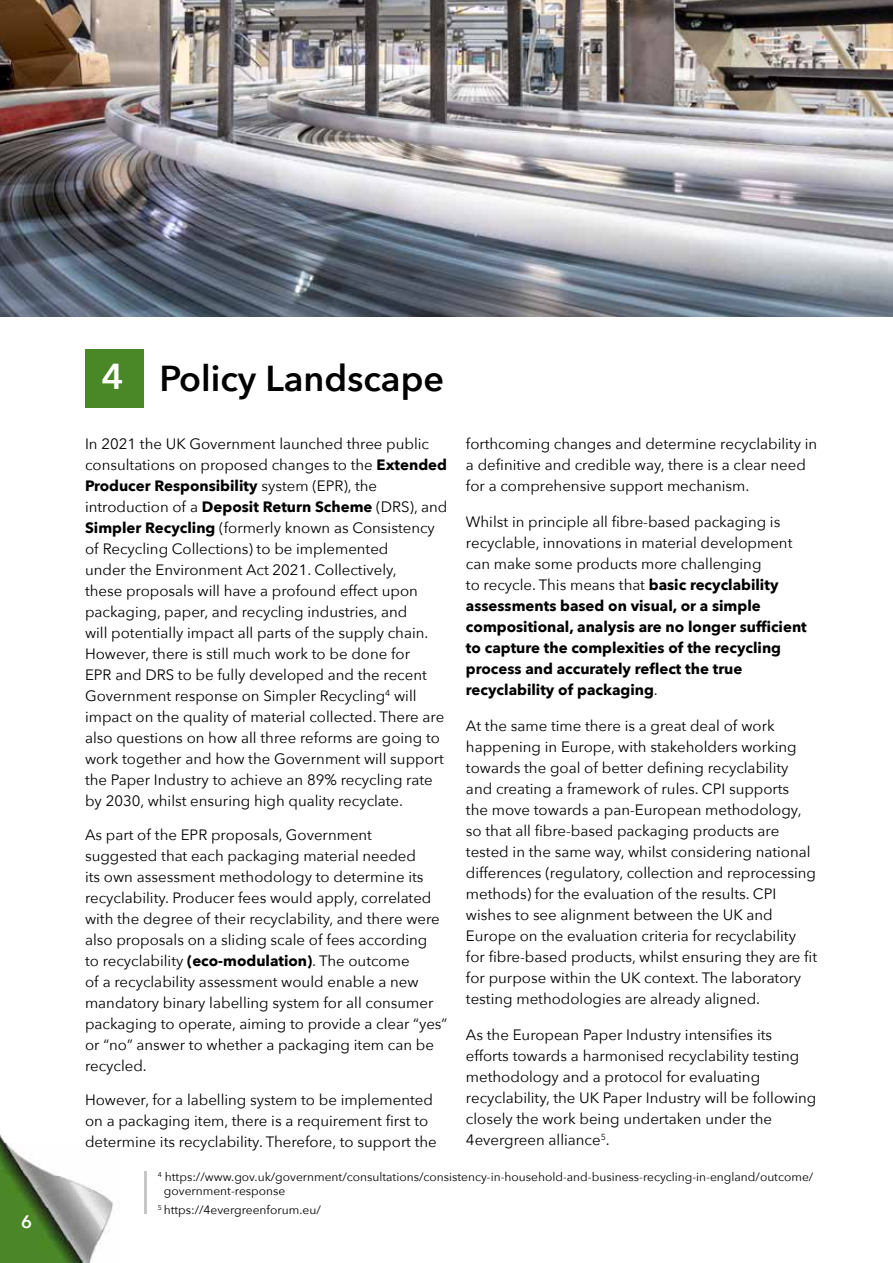
<style>
.page{position:relative;width:893px;height:1263px;background:#fff}
.page>*{position:absolute;margin:0;border:0;box-sizing:border-box;transform-origin:0 0}
.t1{font:600 36px "Avenir Next";color:#000}
.t2{font:600 18px "Avenir Next";color:#fff}
.t3{font:15px/21px "Avenir Next";color:#000}
.t4{font:700 15px/21px "Avenir Next";color:#000}
.t5{font:12px/13.5px "Avenir Next";color:#000}
.s1{color:#fff}
.s2{font-weight:700}
.s3{font-weight:400}
</style>
<div class="page">
<img style="left:0;top:1134px;width:118px;height:129px">
<div style="left:85px;top:349px;width:58px;height:59px;background:#498727"></div>
<img style="left:0;top:0;width:893px;height:316px">
<hr style="left:144px;top:1171px;width:3px;height:43px;background:#c6c6c6">
<p class="t2" style="left:21px;top:1206px;width:12px">6</p>
<h1 class="t1" style="left:102px;top:347px;width:344px"><span class="s1">4</span> Policy Landscape</h1>
<p class="t3" style="left:85px;top:433px;width:364px">In 2021 the UK Government launched three public consultations on proposed changes to the <span class="s2">Extended Producer Responsibility</span> system (EPR), the introduction of a <span class="s2">Deposit Return Scheme</span> (DRS), and <span class="s2">Simpler Recycling</span> (formerly known as Consistency of Recycling Collections) to be implemented<br>under the Environment Act 2021. Collectively,<br>these proposals will have a profound effect upon packaging, paper, and recycling industries, and<br>will potentially impact all parts of the supply chain.<br>However, there is still much work to be done for<br>EPR and DRS to be fully developed and the recent Government response on Simpler Recycling<sup>4</sup> will impact on the quality of material collected. There are also questions on how all three reforms are going to work together and how the Government will support the Paper Industry to achieve an 89% recycling rate by 2030, whilst ensuring high quality recyclate.</p>
<p class="t3" style="left:85px;top:824px;width:364px">As part of the EPR proposals, Government suggested that each packaging material needed<br>its own assessment methodology to determine its recyclability. Producer fees would apply, correlated with the degree of their recyclability, and there were also proposals on a sliding scale of fees according<br>to recyclability <span class="s2">(eco-modulation)</span>. The outcome<br>of a recyclability assessment would enable a new mandatory binary labelling system for all consumer packaging to operate, aiming to provide a clear “yes” or “no” answer to whether a packaging item can be recycled.</p>
<p class="t3" style="left:85px;top:1088px;width:353px">However, for a labelling system to be implemented on a packaging item, there is a requirement first to determine its recyclability. Therefore, to support the</p>
<p class="t3" style="left:466px;top:433px;width:353px">forthcoming changes and determine recyclability in a definitive and credible way, there is a clear need for a comprehensive support mechanism.</p>
<p class="t4" style="left:466px;top:511px;width:342px"><span class="s3">Whilst in principle all fibre-based packaging is recyclable, innovations in material development can make some products more challenging<br>to recycle. This means that</span> basic recyclability assessments based on visual, or a simple compositional, analysis are no longer sufficient to capture the complexities of the recycling process and accurately reflect the true recyclability of packaging<span class="s3">.</span></p>
<p class="t3" style="left:466px;top:715px;width:353px">At the same time there is a great deal of work happening in Europe, with stakeholders working towards the goal of better defining recyclability and creating a framework of rules. CPI supports<br>the move towards a pan-European methodology, so that all fibre-based packaging products are tested in the same way, whilst considering national differences (regulatory, collection and reprocessing methods) for the evaluation of the results. CPI wishes to see alignment between the UK and Europe on the evaluation criteria for recyclability for fibre-based products, whilst ensuring they are fit for purpose within the UK context. The laboratory testing methodologies are already aligned.</p>
<p class="t3" style="left:466px;top:1024px;width:352px">As the European Paper Industry intensifies its efforts towards a harmonised recyclability testing methodology and a protocol for evaluating recyclability, the UK Paper Industry will be following closely the work being undertaken under the 4evergreen alliance<sup>5</sup>.</p>
<p class="t5" style="left:164px;top:1170px;width:651px;text-indent:-6px"><sup>4</sup> https://www.gov.uk/government/consultations/consistency-in-household-and-business-recycling-in-england/outcome/ government-response</p>
<p class="t5" style="left:158px;top:1202px;width:164px"><sup>5</sup> https://4evergreenforum.eu/</p>
</div>
